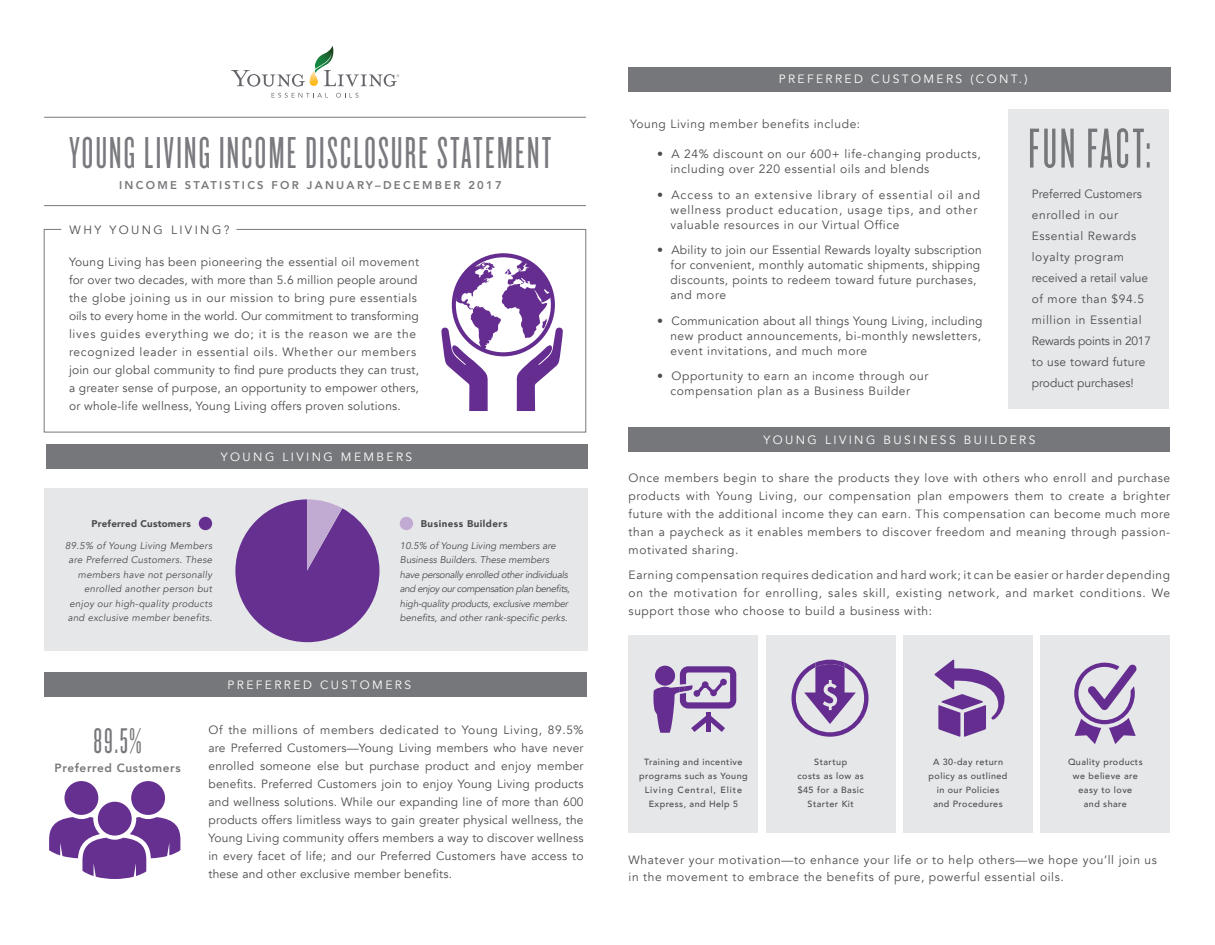
<style>
.page{position:relative;width:1215px;height:945px;background:#fff}
.page>*{position:absolute;margin:0;border:0;box-sizing:border-box;transform-origin:0 0}
.t1{font:58.5px "Knockout 26 Junior Flywght";letter-spacing:.05em;color:#76777a}
.t2{font:46.5px "Knockout 26 Junior Flywght";letter-spacing:.05em;color:#79797e}
.t3{font:37.05px "Knockout 26 Junior Flywght";color:#76777a}
.How_To_Use_Essential{font:12px/18px "Avenir";letter-spacing:.05em;color:#4b4c4d;text-align:justify}
.How_To_Use_Essential-2{font:12px/18px "Avenir";letter-spacing:.02em;color:#4b4c4d}
.How_To_Use_Essential-3{font:12px/21px "Avenir";letter-spacing:.025em;color:#4b4c4d}
.How_To_Use_Essential-4{font:12px/15px "Avenir";letter-spacing:.07em;color:#4b4c4d}
.How_To_Use_Essential-5{font:12px "Avenir";letter-spacing:.2em;color:#fff}
.How_To_Use_Essential-6{font:12px "Avenir";letter-spacing:.2em;color:#4b4c4d}
.How_To_Use_Essential-7{font:800 11.85px "Avenir";letter-spacing:.05em;color:#76777a}
.How_To_Use_Essential-8{font:800 11.25px "Avenir";letter-spacing:.2em;color:#79797e}
.t4{font:italic 9.75px/14.5px "Avenir";letter-spacing:-.02em;color:#4b4c4d}
.t5{font:italic 9.75px/14.5px "Avenir";letter-spacing:.025em;color:#4b4c4d;text-align:right}
.t6{font:900 9.75px "Avenir";letter-spacing:.02em;color:#4b4c4d}
.t7{font:900 9.75px "Avenir";letter-spacing:.05em;color:#4b4c4d}
.t8{font:500 9px/14.2px "Avenir";letter-spacing:.05em;color:#4b4c4d;text-align:center}
</style>
<div class="page">
<div style="left:45px;top:488px;width:543px;height:163px;background:#e6e7e9"></div>
<div style="left:199px;top:517px;width:13px;height:13px;background:#653090;border-radius:50%"></div>
<div style="left:400px;top:517px;width:13px;height:13px;background:#c1abd3;border-radius:50%"></div>
<div style="left:46px;top:444px;width:541px;height:25px;background:#76777a"></div>
<svg style="left:44px;top:229px;width:542px;height:203px"></svg>
<hr style="left:44px;top:205px;width:542px;height:1px;background:#76777a">
<hr style="left:44px;top:117px;width:542px;height:1px;background:#76777a">
<svg style="left:272px;top:93px;width:56px;height:5px"></svg>
<svg style="left:336px;top:93px;width:22px;height:5px"></svg>
<svg style="left:231px;top:46px;width:168px;height:41px"></svg>
<div style="left:629px;top:427px;width:541px;height:25px;background:#76777a"></div>
<svg style="left:441px;top:260px;width:122px;height:151px"></svg>
<svg style="left:49px;top:781px;width:131px;height:98px"></svg>
<div style="left:1008px;top:109px;width:160px;height:300px;background:#e6e7e9"></div>
<div style="left:44px;top:672px;width:543px;height:25px;background:#76777a"></div>
<div style="left:628px;top:67px;width:543px;height:24px;background:#76777a"></div>
<div style="left:628px;top:635px;width:130px;height:197px;background:#e6e7e9"></div>
<div style="left:1040px;top:635px;width:130px;height:197px;background:#e6e7e9"></div>
<div style="left:903px;top:635px;width:130px;height:197px;background:#e6e7e9"></div>
<div style="left:766px;top:635px;width:130px;height:197px;background:#e6e7e9"></div>
<svg style="left:653px;top:666px;width:83px;height:67px"></svg>
<svg style="left:791px;top:660px;width:78px;height:77px"></svg>
<svg style="left:934px;top:659px;width:71px;height:78px"></svg>
<svg style="left:1074px;top:663px;width:63px;height:81px"></svg>
<svg style="left:235px;top:499px;width:144px;height:143px"></svg>
<p class="t2" style="left:70px;top:127px;width:483px">YOUNG LIVING INCOME DISCLOSURE STATEMENT</p>
<p class="How_To_Use_Essential-8" style="left:119px;top:176px;width:384px">INCOME STATISTICS FOR JANUARY–DECEMBER 2017</p>
<p class="How_To_Use_Essential-6" style="left:70px;top:223px;width:161px">WHY YOUNG LIVING?</p>
<p class="How_To_Use_Essential-2" style="left:69px;top:253px;width:352px">Young Living has been pioneering the essential oil movement for over two decades, with more than 5.6 million people around the globe joining us in our mission to bring pure essentials oils to every home in the world. Our commitment to transforming lives guides everything we do; it is the reason we are the recognized leader in essential oils. Whether our members join our global community to find pure products they can trust, a greater sense of purpose, an opportunity to empower others, or whole-life wellness, Young Living offers proven solutions.</p>
<p class="How_To_Use_Essential-5" style="left:221px;top:449px;width:193px">YOUNG LIVING MEMBERS</p>
<p class="t6" style="left:92px;top:515px;width:101px">Preferred Customers</p>
<p class="t7" style="left:421px;top:515px;width:88px">Business Builders</p>
<p class="t5" style="left:65px;top:538px;width:148px">89.5% of Young Living Members are Preferred Customers. These members have not personally enrolled another person but enjoy our high-quality products and exclusive member benefits.</p>
<p class="t4" style="left:400px;top:538px;width:172px">10.5% of Young Living members are Business Builders. These members have personally enrolled other individuals and enjoy our compensation plan benefits, high-quality products, exclusive member benefits, and other rank-specific perks.</p>
<p class="t3" style="left:94px;top:720px;width:50px">89.5%</p>
<p class="How_To_Use_Essential-7" style="left:55px;top:758px;width:128px">Preferred Customers</p>
<p class="How_To_Use_Essential-5" style="left:228px;top:678px;width:185px">PREFERRED CUSTOMERS</p>
<p class="How_To_Use_Essential" style="left:208px;top:721px;width:377px">Of the millions of members dedicated to Young Living, 89.5% are Preferred Customers—Young Living members who have never enrolled someone else but purchase product and enjoy member benefits. Preferred Customers join to enjoy Young Living products and wellness solutions. While our expanding line of more than 600 products offers limitless ways to gain greater physical wellness, the Young Living community offers members a way to discover wellness in every facet of life; and our Preferred Customers have access to these and other exclusive member benefits.</p>
<p class="How_To_Use_Essential-5" style="left:779px;top:72px;width:250px">PREFERRED CUSTOMERS (CONT.)</p>
<p class="How_To_Use_Essential" style="left:630px;top:115px;width:232px">Young Living member benefits include:</p>
<p class="How_To_Use_Essential" style="left:670px;top:147px;width:312px;line-height:15px;text-indent:-14px">• A 24% discount on our 600+ life-changing products, including over 220 essential oils and blends</p>
<p class="How_To_Use_Essential-4" style="left:670px;top:187px;width:311px;text-indent:-14px">• Access to an extensive library of essential oil and wellness product education, usage tips, and other valuable resources in our Virtual Office</p>
<p class="How_To_Use_Essential-3" style="left:670px;top:243px;width:313px;line-height:15px;text-indent:-14px">• Ability to join our Essential Rewards loyalty subscription for convenient, monthly automatic shipments, shipping discounts, points to redeem toward future purchases, and more</p>
<p class="How_To_Use_Essential" style="left:670px;top:313px;width:314px;line-height:15px;text-align:left;text-indent:-14px">• Communication about all things Young Living, including new product announcements, bi-monthly newsletters, event invitations, and much more</p>
<p class="How_To_Use_Essential" style="left:657px;top:369px;width:273px;line-height:15px;text-align:center">• Opportunity to earn an income through our compensation plan as a Business Builder</p>
<p class="t1" style="left:1028px;top:116px;width:124px">FUN FACT:</p>
<p class="How_To_Use_Essential-3" style="left:1032px;top:184px;width:121px">Preferred Customers enrolled in our<br>Essential Rewards loyalty program received a retail value of more than $94.5 million in Essential<br>Rewards points in 2017 to use toward future product purchases!</p>
<p class="How_To_Use_Essential-5" style="left:763px;top:433px;width:273px">YOUNG LIVING BUSINESS BUILDERS</p>
<p class="How_To_Use_Essential" style="left:629px;top:469px;width:543px">Once members begin to share the products they love with others who enroll and purchase products with Young Living, our compensation plan empowers them to create a brighter future with the additional income they can earn. This compensation can become much more than a paycheck as it enables members to discover freedom and meaning through passion&shy;motivated sharing.</p>
<p class="How_To_Use_Essential" style="left:629px;top:566px;width:543px">Earning compensation requires dedication and hard work; it can be easier or harder depending on the motivation for enrolling, sales skill, existing network, and market conditions. We support those who choose to build a business with:</p>
<p class="t8" style="left:639px;top:754px;width:110px">Training and incentive programs such as Young<br>Living Central, Elite<br>Express, and Help 5</p>
<p class="t8" style="left:797px;top:754px;width:68px">Startup<br>costs as low as $45 for a Basic<br>Starter Kit</p>
<p class="t8" style="left:929px;top:754px;width:80px">A 30-day return policy as outlined in our Policies and Procedures</p>
<p class="t8" style="left:1068px;top:754px;width:76px">Quality products we believe are easy to love<br>and share</p>
<p class="How_To_Use_Essential" style="left:629px;top:852px;width:530px;line-height:16.5px">Whatever your motivation—to enhance your life or to help others—we hope you’ll join us in the movement to embrace the benefits of pure, powerful essential oils.</p>
</div>
